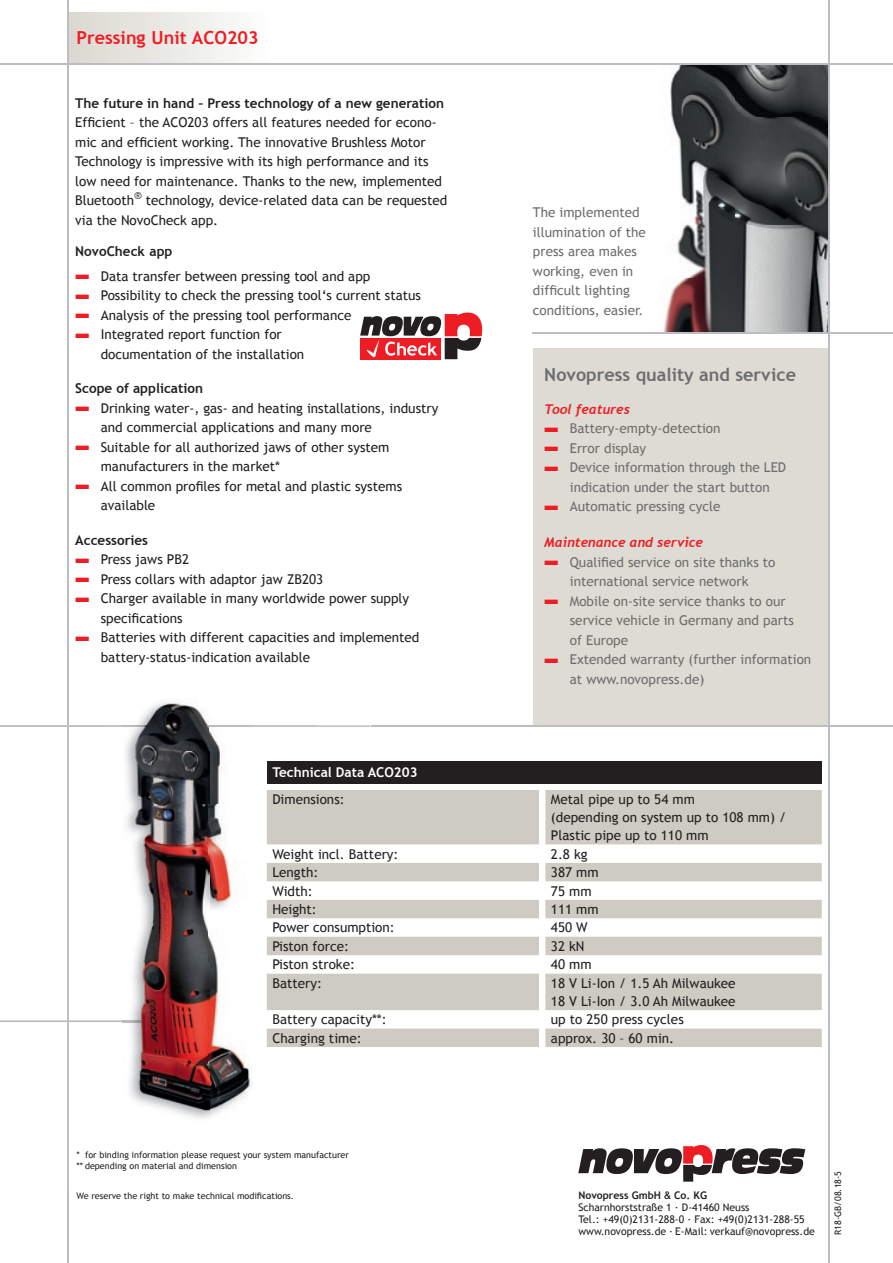
<style>
.page{position:relative;width:893px;height:1263px;background:#fff}
.page>*{position:absolute;margin:0;border:0;box-sizing:border-box;transform-origin:0 0}
.t1{font:700 18px "Trebuchet MS";color:#6c6d70}
.t2{font:700 18px "Trebuchet MS";color:#ee1d23}
.t3{font:13.5px/19.5px "Trebuchet MS";color:#231f20}
.t4{font:13.5px/19.5px "Trebuchet MS";color:#6c6d70}
.t5{font:700 13.5px "Trebuchet MS";color:#231f20}
.t6{font:italic 700 13.5px "Trebuchet";color:#ee1d23}
.t7{font:700 13.5px "Trebuchet MS";color:#fff}
.t8{font:10.5px/12px "Trebuchet MS";color:#231f20}
.t9{font:9px/11.2px "Trebuchet MS";color:#231f20}
.s1{color:#ee1d23}
.s2{font-weight:700}
.s3{font-family:"Helvetica Neue";font-weight:500}
</style>
<div class="page">
<div style="left:68px;top:13px;width:251px;height:51px;background:linear-gradient(to right,#dad8d0,#fff)"></div>
<img style="left:663px;top:65px;width:165px;height:267px">
<div style="left:533px;top:348px;width:295px;height:377px;background:#dddbd3"></div>
<svg style="left:578px;top:1145px;width:227px;height:37px"></svg>
<hr style="left:67px;top:0;width:2px;height:1263px;background:#bcbdc0">
<hr style="left:828px;top:0;width:2px;height:1263px;background:#bcbdc0">
<hr style="left:0;top:725px;width:893px;height:2px;background:#bcbdc0">
<hr style="left:0;top:63px;width:893px;height:2px;background:#bcbdc0">
<hr style="left:533px;top:332px;width:360px;height:1px;background:#bcbdc0">
<svg style="left:360px;top:313px;width:122px;height:46px"></svg>
<img style="left:252px;top:790px;width:15px;height:293px">
<img style="left:122px;top:701px;width:130px;height:418px">
<img style="left:122px;top:725px;width:130px;height:2px">
<div style="left:267px;top:761px;width:555px;height:23px;background:#231f20"></div>
<svg style="left:267px;top:790px;width:555px;height:257px;fill:#cecbc2"></svg>
<h1 class="t2" style="left:77px;top:27px;width:184px">Pressing Unit ACO203</h1>
<p class="t5" style="left:75px;top:95px;width:370px">The future in hand – Press technology of a new generation</p>
<p class="t3" style="left:75px;top:113px;width:374px">Efficient – the ACO203 offers all features needed for econo&shy;mic and efficient working. The innovative Brushless Motor Technology is impressive with its high performance and its low need for maintenance. Thanks to the new, implemented Bluetooth<sup>®</sup> technology, device-related data can be requested via the NovoCheck app.</p>
<p class="t5" style="left:75px;top:243px;width:99px">NovoCheck app</p>
<p class="t3" style="left:75px;top:267px;width:297px"><span class="s1">■</span> Data transfer between pressing tool and app</p>
<p class="t3" style="left:75px;top:286px;width:347px"><span class="s1">■</span> Possibility to check the pressing tool‘s current status</p>
<p class="t3" style="left:75px;top:306px;width:278px"><span class="s1">■</span> Analysis of the pressing tool performance</p>
<p class="t3" style="left:101px;top:325px;width:205px;text-indent:-26px"><span class="s1">■</span> Integrated report function for documentation of the installation</p>
<p class="t5" style="left:75px;top:380px;width:129px">Scope of application</p>
<p class="t3" style="left:101px;top:399px;width:339px;text-indent:-26px"><span class="s1">■</span> Drinking water-, gas- and heating installations, industry and commercial applications and many more</p>
<p class="t3" style="left:101px;top:438px;width:290px;text-indent:-26px"><span class="s1">■</span> Suitable for all authorized jaws of other system manufacturers in the market*</p>
<p class="t3" style="left:101px;top:477px;width:303px;text-indent:-26px"><span class="s1">■</span> All common profiles for metal and plastic systems available</p>
<p class="t5" style="left:75px;top:532px;width:74px">Accessories</p>
<p class="t3" style="left:75px;top:550px;width:115px"><span class="s1">■</span> Press jaws PB2</p>
<p class="t3" style="left:75px;top:570px;width:250px"><span class="s1">■</span> Press collars with adaptor jaw ZB203</p>
<p class="t3" style="left:101px;top:589px;width:310px;text-indent:-26px"><span class="s1">■</span> Charger available in many worldwide power supply specifications</p>
<p class="t3" style="left:101px;top:628px;width:320px;text-indent:-26px"><span class="s1">■</span> Batteries with different capacities and implemented battery-status-indication available</p>
<p class="t4" style="left:533px;top:203px;width:114px">The implemented illumination of the press area makes working, even in difficult lighting conditions, easier.</p>
<h1 class="t1" style="left:544px;top:364px;width:253px">Novopress quality and service</h1>
<p class="t6" style="left:544px;top:401px;width:87px">Tool features</p>
<p class="t4" style="left:544px;top:419px;width:178px"><span class="s1">■</span> Battery-empty-detection</p>
<p class="t4" style="left:544px;top:438px;width:103px"><span class="s1">■</span> Error display</p>
<p class="t4" style="left:570px;top:458px;width:218px;text-indent:-26px"><span class="s1">■</span> Device information through the LED indication under the start button</p>
<p class="t4" style="left:544px;top:497px;width:178px"><span class="s1">■</span> Automatic pressing cycle</p>
<p class="t6" style="left:544px;top:534px;width:160px">Maintenance and service</p>
<p class="t4" style="left:544px;top:552px;width:233px;text-align:center"><span class="s1">■</span> Qualified service on site thanks to international service network</p>
<p class="t4" style="left:570px;top:591px;width:226px;text-indent:-26px"><span class="s1">■</span> Mobile on-site service thanks to our service vehicle in Germany and parts of Europe</p>
<p class="t4" style="left:570px;top:650px;width:243px;text-indent:-26px"><span class="s1">■</span> Extended warranty (further information at www.novopress.de)</p>
<p class="t7" style="left:272px;top:764px;width:147px">Technical Data ACO203</p>
<p class="t3" style="left:272px;top:790px;width:74px">Dimensions:</p>
<p class="t3" style="left:551px;top:790px;width:237px;line-height:18px">Metal pipe up to 54 mm<br>(depending on system up to 108 mm) /<br>Plastic pipe up to 110 mm</p>
<p class="t3" style="left:272px;top:844px;width:128px">Weight incl. Battery:</p>
<p class="t3" style="left:551px;top:844px;width:38px">2.8 kg</p>
<p class="t3" style="left:272px;top:863px;width:48px">Length:</p>
<p class="t3" style="left:551px;top:863px;width:49px">387 mm</p>
<p class="t3" style="left:272px;top:881px;width:42px">Width:</p>
<p class="t3" style="left:551px;top:881px;width:42px">75 mm</p>
<p class="t3" style="left:272px;top:900px;width:46px">Height:</p>
<p class="t3" style="left:551px;top:900px;width:49px">111 mm</p>
<p class="t3" style="left:272px;top:918px;width:124px">Power consumption:</p>
<p class="t3" style="left:551px;top:918px;width:38px">450 W</p>
<p class="t3" style="left:272px;top:936px;width:78px">Piston force:</p>
<p class="t3" style="left:551px;top:936px;width:35px">32 kN</p>
<p class="t3" style="left:272px;top:955px;width:84px">Piston stroke:</p>
<p class="t3" style="left:551px;top:955px;width:42px">40 mm</p>
<p class="t3" style="left:272px;top:973px;width:51px">Battery:</p>
<p class="t3" style="left:551px;top:974px;width:186px;line-height:18px">18 V Li-Ion / 1.5 Ah Milwaukee<br>18 V Li-Ion / 3.0 Ah Milwaukee</p>
<p class="t3" style="left:272px;top:1010px;width:116px">Battery capacity**:</p>
<p class="t3" style="left:551px;top:1010px;width:134px">up to 250 press cycles</p>
<p class="t3" style="left:272px;top:1028px;width:91px">Charging time:</p>
<p class="t3" style="left:551px;top:1028px;width:125px">approx. 30 – 60 min.</p>
<p class="t9" style="left:77px;top:1149px;width:274px">* for binding information please request your system manufacturer ** depending on material and dimension</p>
<p class="t9" style="left:77px;top:1191px;width:219px">We reserve the right to make technical modifications.</p>
<p class="t8" style="left:578px;top:1189px;width:238px"><span class="s2">Novopress GmbH</span> <span class="s3">&amp;</span> <span class="s2">Co. KG<br></span>Scharnhorststraße 1 · D-41460 Neuss<br>Tel.: +49(0)2131-288-0 · Fax: +49(0)2131-288-55 www.novopress.de · E-Mail: verkauf@novopress.de</p>
<p class="t9" style="left:832px;top:1235px;width:66px;rotate:-90deg">R18-GB/08.18-5</p>
</div>
